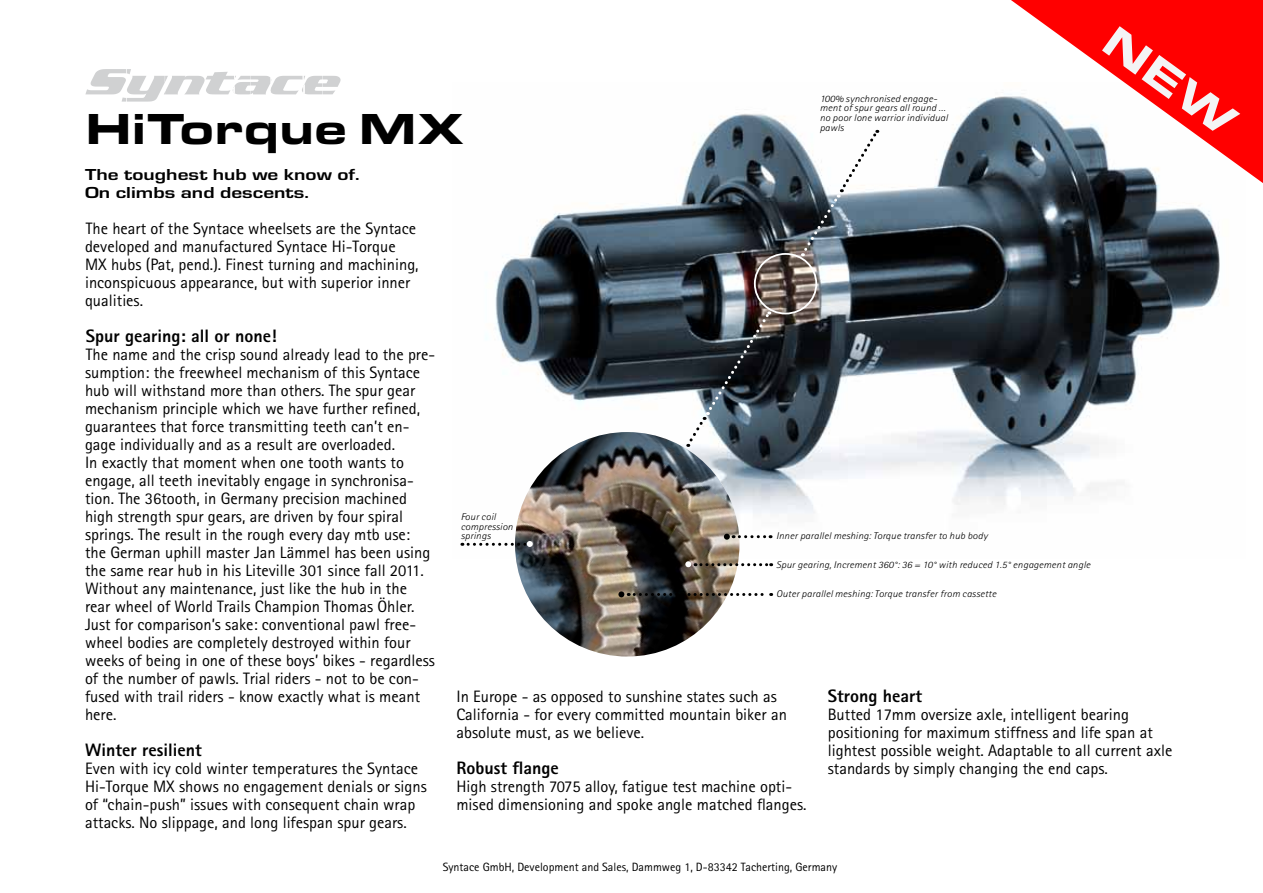
<style>
.page{position:relative;width:1263px;height:893px;background:#fff}
.page>*{position:absolute;margin:0;border:0;box-sizing:border-box;transform-origin:0 0}
.t1{font:45px "Eurostile T Blac Exte";color:#000}
.t2{font:800 18px "Rotis Sans Serif";color:#000}
.t3{font:16.5px/18px "Rotis Sans Serif";color:#000}
.t4{font:700 16.5px/18px "Eurostile T";color:#000;scale:1.3 1}
.t5{font:12px "Rotis Sans Serif";color:#000}
.t6{font:italic 300 9.75px/9.8px "Rotis Sans Serif";letter-spacing:.01em;color:#000;scale:1.1 1}
</style>
<div class="page">
<img style="left:460px;top:94px;width:760px;height:465px">
<img style="left:515px;top:432px;width:224px;height:224px;border-radius:112px">
<svg style="left:85px;top:69px;width:256px;height:33px"></svg>
<svg style="left:1011px;top:0;width:252px;height:183px"></svg>
<div style="left:754px;top:253px;width:63px;height:61px;border:2px solid #fff;border-radius:50%"></div>
<svg style="left:687px;top:311px;width:84px;height:136px;background:#4c555c"></svg>
<svg style="left:685px;top:561px;width:87px;height:6px"></svg>
<svg style="left:724px;top:534px;width:47px;height:6px"></svg>
<svg style="left:618px;top:591px;width:154px;height:6px"></svg>
<svg style="left:801px;top:130px;width:78px;height:126px"></svg>
<svg style="left:462px;top:541px;width:71px;height:6px"></svg>
<svg style="left:1102px;top:26px;width:138px;height:112px"></svg>
<h1 class="t1" style="left:85px;top:103px;width:381px">HiTorque MX</h1>
<p class="t6" style="left:820px;top:94px;width:118px">100% synchronised engage&shy;ment of spur gears all round … no poor lone warrior individual pawls</p>
<p class="t4" style="left:85px;top:166px;width:213px">The toughest hub we know of.<br>On climbs and descents.</p>
<p class="t3" style="left:85px;top:219px;width:335px">The heart of the Syntace wheelsets are the Syntace developed and manufactured Syntace Hi-Torque MX hubs (Pat, pend.). Finest turning and machining, inconspicuous appearance, but with superior inner qualities.</p>
<p class="t2" style="left:86px;top:324px;width:192px">Spur gearing: all or none!</p>
<p class="t3" style="left:85px;top:345px;width:352px">The name and the crisp sound already lead to the pre&shy;sumption: the freewheel mechanism of this Syntace hub will withstand more than others. The spur gear mechanism principle which we have further refined, guarantees that force transmitting teeth can’t en&shy;gage individually and as a result are overloaded.<br>In exactly that moment when one tooth wants to engage, all teeth inevitably engage in synchronisa&shy;tion. The 36tooth, in Germany precision machined high strength spur gears, are driven by four spiral springs. The result in the rough every day mtb use: the German uphill master Jan Lämmel has been using the same rear hub in his Liteville 301 since fall 2011.<br>Without any maintenance, just like the hub in the rear wheel of World Trails Champion Thomas Öhler.<br>Just for comparison’s sake: conventional pawl free&shy;wheel bodies are completely destroyed within four weeks of being in one of these boys’ bikes - regardless of the number of pawls. Trial riders - not to be con&shy;fused with trail riders - know exactly what is meant here.</p>
<p class="t2" style="left:85px;top:738px;width:118px">Winter resilient</p>
<p class="t3" style="left:85px;top:759px;width:343px">Even with icy cold winter temperatures the Syntace Hi-Torque MX shows no engagement denials or signs of “chain-push” issues with consequent chain wrap attacks. No slippage, and long lifespan spur gears.</p>
<p class="t6" style="left:461px;top:512px;width:49px">Four coil compression springs</p>
<p class="t6" style="left:776px;top:531px;width:194px">Inner parallel meshing: Torque transfer to hub body</p>
<p class="t6" style="left:776px;top:560px;width:287px">Spur gearing, Increment 360°: 36 = 10° with reduced 1.5° engagement angle</p>
<p class="t6" style="left:776px;top:589px;width:202px">Outer parallel meshing: Torque transfer from cassette</p>
<p class="t3" style="left:456px;top:687px;width:332px">In Europe - as opposed to sunshine states such as<br>California - for every committed mountain biker an absolute must, as we believe.</p>
<p class="t2" style="left:456px;top:756px;width:104px">Robust flange</p>
<p class="t3" style="left:456px;top:777px;width:352px">High strength 7075 alloy, fatigue test machine opti&shy;mised dimensioning and spoke angle matched flanges.</p>
<p class="t2" style="left:828px;top:684px;width:96px">Strong heart</p>
<p class="t3" style="left:828px;top:705px;width:346px">Butted 17mm oversize axle, intelligent bearing positioning for maximum stiffness and life span at lightest possible weight. Adaptable to all current axle standards by simply changing the end caps.</p>
<p class="t5" style="left:443px;top:860px;width:396px">Syntace GmbH, Development and Sales, Dammweg 1, D-83342 Tacherting, Germany</p>
</div>
